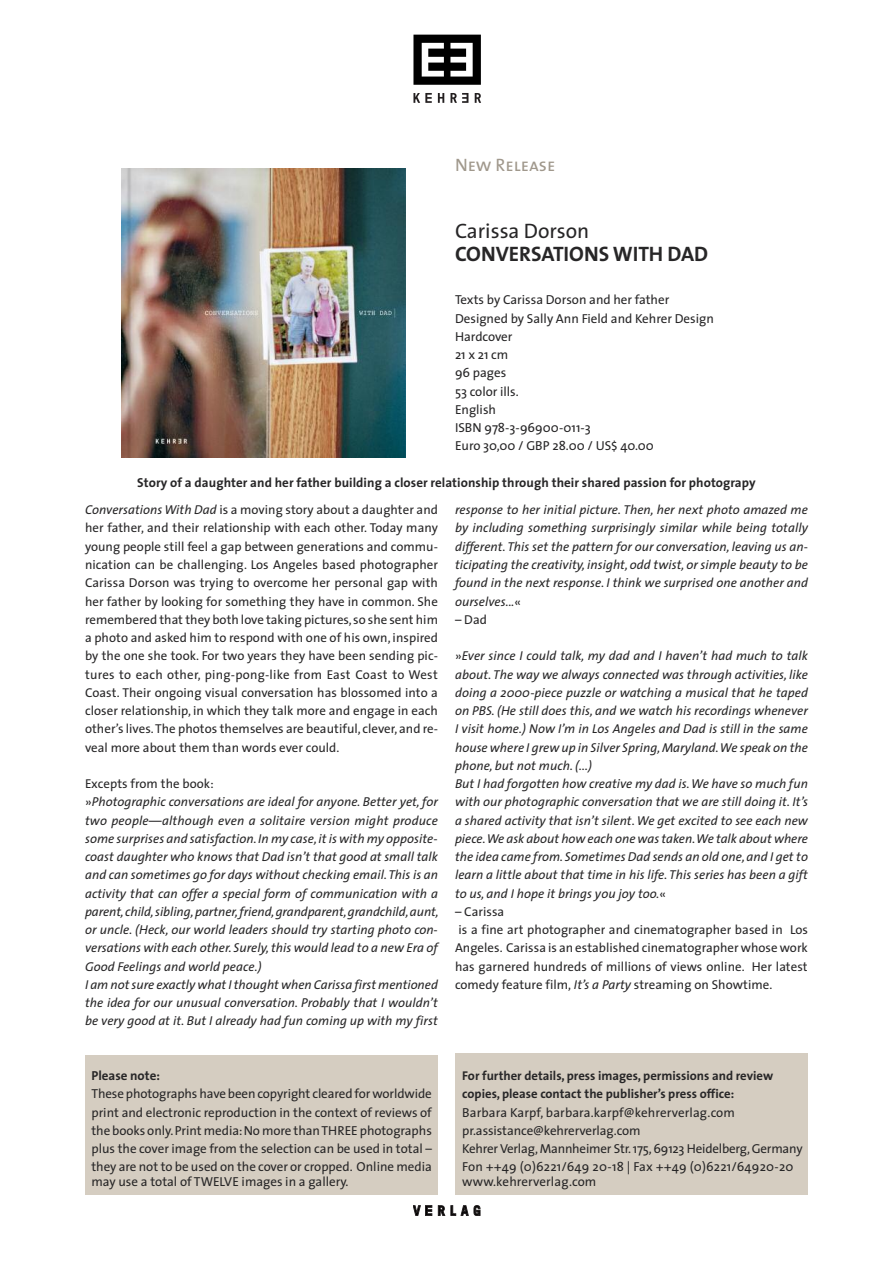
<style>
.page{position:relative;width:893px;height:1263px;background:#fff}
.page>*{position:absolute;margin:0;border:0;box-sizing:border-box;transform-origin:0 0}
.t1{font:700 21px "The Sans";color:#272627}
.t2{font:21px "The Sans";color:#272627}
.t3{font:18px "The Sans Caps";color:#a0988c}
.t4{font:13.05px/18.3px "The Sans";color:#272627}
.t5{font:700 13.05px "The Sans";letter-spacing:.005em;color:#272627}
.t6{font:italic 12.9px/18.3px "The Sans";letter-spacing:.005em;color:#272627}
.t7{font:12.9px/18.3px "The Sans";letter-spacing:.005em;color:#272627;text-align:justify}
.t8{font:700 12.75px/18.3px "The Sans";color:#272627}
.s1{font-style:italic}
.s2{font-style:normal}
.s3{font-style:normal;font-size:13.05px}
</style>
<div class="page">
<svg style="left:475px;top:93px;width:6px;height:10px"></svg>
<svg style="left:413px;top:93px;width:19px;height:10px"></svg>
<svg style="left:438px;top:93px;width:6px;height:10px"></svg>
<svg style="left:450px;top:93px;width:18px;height:10px"></svg>
<svg style="left:413px;top:35px;width:68px;height:50px"></svg>
<svg style="left:438px;top:1205px;width:7px;height:11px"></svg>
<svg style="left:451px;top:1205px;width:29px;height:11px"></svg>
<svg style="left:413px;top:1205px;width:19px;height:11px"></svg>
<div style="left:85px;top:1055px;width:353px;height:140px;background:#d5cdc1"></div>
<img style="left:121px;top:168px;width:285px;height:289px">
<div style="left:455px;top:1054px;width:353px;height:141px;background:#d5cdc1"></div>
<h2 class="t3" style="left:455px;top:159px;width:102px">New Release</h2>
<h1 class="t2" style="left:455px;top:223px;width:136px">Carissa Dorson</h1>
<h1 class="t1" style="left:455px;top:245px;width:255px">CONVERSATIONS WITH DAD</h1>
<p class="t4" style="left:455px;top:292px;width:260px">Texts by Carissa Dorson and her father<br>Designed by Sally Ann Field and Kehrer Design<br>Hardcover<br>21x21cm<br>96 pages<br>53 color ills.<br>English<br>ISBN 978-3-96900-011-3<br>Euro 30,00 / GBP 28.00 / US$ 40.00</p>
<p class="t5" style="left:137px;top:477px;width:620px">Story of a daughter and her father building a closer relationship through their shared passion for photograpy</p>
<p class="t7" style="left:85px;top:502px;width:355px"><span class="s1">Conversations With Dad</span> is a moving story about a daughter and her father, and their relationship with each other. Today many young people still feel a gap between generations and commu&shy;nication can be challenging. Los Angeles based photographer Carissa Dorson was trying to overcome her personal gap with her father by looking for something they have in common. She remembered that they both love taking pictures,so she sent him a photo and asked him to respond with one of his own, inspired by the one she took. For two years they have been sending pic&shy;tures to each other, ping-pong-like from East Coast to West Coast. Their ongoing visual conversation has blossomed into a closer relationship, in which they talk more and engage in each other’s lives.The photos themselves are beautiful, clever,and re&shy;veal more about them than words ever could.</p>
<p class="t6" style="left:85px;top:776px;width:355px"><span class="s2">Excepts from the book:<br></span><span class="s3">»</span>Photographic conversations are ideal for anyone. Better yet, for two people—although even a solitaire version might produce some surprises and satisfaction.In my case,it is with my opposite&shy;coast daughter who knows that Dad isn’t that good at small talk and can sometimes go for days without checking email.This is an activity that can offer a special form of communication with a parent,child,sibling,partner,friend,grandparent,grandchild,aunt, or uncle. (Heck, our world leaders should try starting photo con&shy;versations with each other. Surely,this would lead to a new Era of Good Feelings and world peace.)<br>I am not sure exactly what I thought when Carissa first mentioned the idea for our unusual conversation. Probably that I wouldn’t be very good at it. But I already had fun coming up with my first</p>
<p class="t6" style="left:455px;top:502px;width:355px;text-align:justify">response to her initial picture. Then, her next photo amazed me by including something surprisingly similar while being totally different. This set the pattern for our conversation, leaving us an&shy;ticipating the creativity, insight, odd twist, or simple beauty to be found in the next response. I think we surprised one another and ourselves...<span class="s3">«</span></p>
<p class="t7" style="left:455px;top:611px;width:34px">– Dad</p>
<p class="t6" style="left:455px;top:648px;width:354px"><span class="s3">»</span>Ever since I could talk, my dad and I haven’t had much to talk about. The way we always connected was through activities, like doing a 2000-piece puzzle or watching a musical that he taped on PBS. (He still does this, and we watch his recordings whenever I visit home.) Now I’m in Los Angeles and Dad is still in the same house where I grew up in Silver Spring,Maryland.We speak on the phone, but not much. (...)<br>But I had forgotten how creative my dad is.We have so much fun with our photographic conversation that we are still doing it. It’s a shared activity that isn’t silent.We get excited to see each new piece.We ask about how each one was taken.We talk about where the idea came from. Sometimes Dad sends an old one,and I get to learn a little about that time in his life. This series has been a gift to us, and I hope it brings you joy too.<span class="s3">«</span></p>
<p class="t7" style="left:455px;top:903px;width:354px;text-align:left">– Carissa<br>is a fine art photographer and cinematographer based in Los Angeles. Carissa is an established cinematographer whose work has garnered hundreds of millions of views online. Her latest comedy feature film, <span class="s1">It’s a Party</span> streaming on Showtime.</p>
<p class="t5" style="left:91px;top:1071px;width:70px">Please note:</p>
<p class="t4" style="left:91px;top:1086px;width:342px;text-align:justify">These photographs have been copyright cleared forworldwide print and electronic reproduction in the context of reviews of the books only.Print media:No more thanTHREE photographs plus the cover image from the selection can be used in total – they are not to be used on the cover or cropped. Online media</p>
<p class="t4" style="left:91px;top:1174px;width:259px">may use a total of TWELVE images in a gallery.</p>
<p class="t8" style="left:462px;top:1068px;width:312px">For further details, press images, permissions and review copies, please contact the publisher’s press office:</p>
<p class="t4" style="left:462px;top:1104px;width:342px">Barbara Karpf, barbara.karpf@kehrerverlag.com pr.assistance@kehrerverlag.com<br>Kehrer Verlag,Mannheimer Str.175,69123 Heidelberg,Germany Fon ++49 (0)6221/649 20-18 | Fax ++49 (0)6221/64920-20</p>
<p class="t4" style="left:462px;top:1174px;width:136px">www.kehrerverlag.com</p>
</div>
